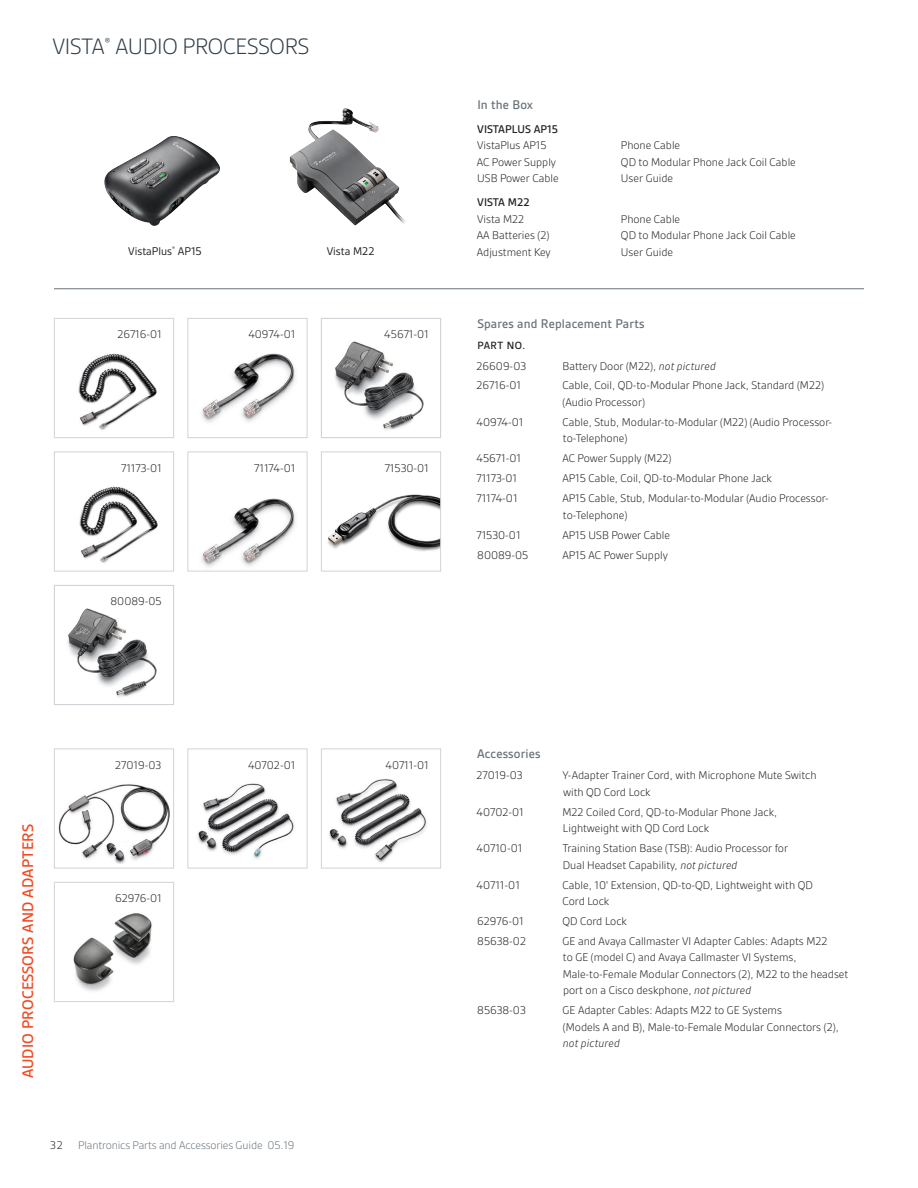
<style>
.page{position:relative;width:918px;height:1188px;background:#fff}
.page>*{position:absolute;margin:0;border:0;box-sizing:border-box;transform-origin:0 0}
._1__Page_Header_LEFT{font:300 24px "Gesta";letter-spacing:-.01em;color:#313e48}
._3__org_vertical_typ{font:500 16.5px "Gesta";letter-spacing:.01em;color:#f04a23}
._4__Gray_subhead{font:500 13.5px "Gesta";letter-spacing:.01em;color:#6a747b}
.C__Line_Items_Listin{font:300 12px/16.5px "Gesta";color:#231f20}
.C__In_the_Box_Listin{font:300 12px "Gesta";color:#231f20}
.D__Photo_Part_Number{font:300 12px "Gesta";color:#231f20}
.t1{font:300 12px "Gesta";letter-spacing:-.01em;color:#6a747b}
._5__product_name_cen{font:12px "Gesta";color:#231f20}
._6__in_the_box_subhe{font:500 12px "Gesta";color:#231f20}
.B__Part_No__subhead{font:500 11.25px "Gesta";letter-spacing:.04em;color:#231f20}
.s1{font-style:italic}
</style>
<div class="page">
<hr style="left:54px;top:288px;width:810px;height:1px;background:#6a747b">
<img style="left:290px;top:108px;width:116px;height:118px">
<img style="left:104px;top:136px;width:116px;height:90px">
<img style="left:79px;top:486px;width:79px;height:77px">
<div style="left:54px;top:452px;width:120px;height:120px;border:1px solid #d0d4d8"></div>
<img style="left:327px;top:494px;width:112px;height:58px">
<div style="left:321px;top:452px;width:120px;height:120px;border:1px solid #d0d4d8"></div>
<img style="left:201px;top:498px;width:95px;height:69px">
<div style="left:188px;top:452px;width:120px;height:120px;border:1px solid #d0d4d8"></div>
<img style="left:73px;top:913px;width:79px;height:78px">
<div style="left:54px;top:882px;width:120px;height:120px;border:1px solid #d0d4d8"></div>
<img style="left:329px;top:779px;width:98px;height:84px">
<div style="left:321px;top:748px;width:120px;height:120px;border:1px solid #d0d4d8"></div>
<div style="left:54px;top:748px;width:120px;height:120px;background:#fff;border:1px solid #d0d4d8"></div>
<img style="left:58px;top:784px;width:112px;height:76px">
<img style="left:104px;top:842px;width:23px;height:22px">
<div style="left:188px;top:748px;width:120px;height:120px;background:#fff;border:1px solid #d0d4d8"></div>
<img style="left:198px;top:783px;width:96px;height:76px">
<img style="left:67px;top:608px;width:90px;height:90px">
<div style="left:54px;top:585px;width:120px;height:120px;border:1px solid #d0d4d8"></div>
<img style="left:78px;top:353px;width:79px;height:77px">
<div style="left:54px;top:318px;width:120px;height:120px;border:1px solid #d0d4d8"></div>
<img style="left:201px;top:353px;width:95px;height:70px">
<div style="left:188px;top:318px;width:120px;height:120px;border:1px solid #d0d4d8"></div>
<img style="left:334px;top:341px;width:90px;height:90px">
<div style="left:321px;top:318px;width:120px;height:120px;border:1px solid #d0d4d8"></div>
<p class="_1__Page_Header_LEFT" style="left:52px;top:32px;width:258px">VISTA<sup>®</sup> AUDIO PROCESSORS</p>
<p class="_5__product_name_cen" style="left:128px;top:244px;width:75px">VistaPlus<sup>®</sup> AP15</p>
<p class="_5__product_name_cen" style="left:327px;top:244px;width:49px">Vista M22</p>
<p class="D__Photo_Part_Number" style="left:117px;top:327px;width:46px">26716-01</p>
<p class="D__Photo_Part_Number" style="left:248px;top:327px;width:49px">40974-01</p>
<p class="D__Photo_Part_Number" style="left:384px;top:328px;width:46px">45671-01</p>
<p class="D__Photo_Part_Number" style="left:121px;top:461px;width:42px">71173-01</p>
<p class="D__Photo_Part_Number" style="left:254px;top:461px;width:43px">71174-01</p>
<p class="D__Photo_Part_Number" style="left:385px;top:461px;width:46px">71530-01</p>
<p class="D__Photo_Part_Number" style="left:111px;top:595px;width:53px">80089-05</p>
<p class="_4__Gray_subhead" style="left:477px;top:97px;width:57px">In the Box</p>
<p class="_6__in_the_box_subhe" style="left:477px;top:122px;width:82px">VISTAPLUS AP15</p>
<p class="C__In_the_Box_Listin" style="left:477px;top:139px;width:71px">VistaPlus AP15</p>
<p class="C__In_the_Box_Listin" style="left:621px;top:139px;width:61px">Phone Cable</p>
<p class="C__In_the_Box_Listin" style="left:477px;top:155px;width:81px">AC Power Supply</p>
<p class="C__In_the_Box_Listin" style="left:621px;top:155px;width:176px">QD to Modular Phone Jack Coil Cable</p>
<p class="C__In_the_Box_Listin" style="left:477px;top:172px;width:83px">USB Power Cable</p>
<p class="C__In_the_Box_Listin" style="left:621px;top:172px;width:54px">User Guide</p>
<p class="_6__in_the_box_subhe" style="left:477px;top:196px;width:54px">VISTA M22</p>
<p class="C__In_the_Box_Listin" style="left:477px;top:212px;width:49px">Vista M22</p>
<p class="C__In_the_Box_Listin" style="left:621px;top:212px;width:61px">Phone Cable</p>
<p class="C__In_the_Box_Listin" style="left:477px;top:229px;width:74px">AA Batteries (2)</p>
<p class="C__In_the_Box_Listin" style="left:621px;top:229px;width:176px">QD to Modular Phone Jack Coil Cable</p>
<p class="C__In_the_Box_Listin" style="left:477px;top:245px;width:76px">Adjustment Key</p>
<p class="C__In_the_Box_Listin" style="left:621px;top:245px;width:54px">User Guide</p>
<p class="_4__Gray_subhead" style="left:477px;top:316px;width:169px">Spares and Replacement Parts</p>
<p class="B__Part_No__subhead" style="left:478px;top:339px;width:49px">PART NO.</p>
<p class="C__Line_Items_Listin" style="left:477px;top:357px;width:51px">26609-03</p>
<p class="C__Line_Items_Listin" style="left:562px;top:357px;width:155px">Battery Door (M22), <span class="s1">not pictured</span></p>
<p class="C__Line_Items_Listin" style="left:477px;top:377px;width:46px">26716-01</p>
<p class="C__Line_Items_Listin" style="left:562px;top:377px;width:263px">Cable, Coil, QD-to-Modular Phone Jack, Standard (M22) (Audio Processor)</p>
<p class="C__Line_Items_Listin" style="left:477px;top:414px;width:49px">40974-01</p>
<p class="C__Line_Items_Listin" style="left:562px;top:414px;width:271px">Cable, Stub, Modular-to-Modular (M22) (Audio Processor&shy;to-Telephone)</p>
<p class="C__Line_Items_Listin" style="left:477px;top:450px;width:46px">45671-01</p>
<p class="C__Line_Items_Listin" style="left:562px;top:450px;width:110px">AC Power Supply (M22)</p>
<p class="C__Line_Items_Listin" style="left:476px;top:470px;width:42px">71173-01</p>
<p class="C__Line_Items_Listin" style="left:562px;top:470px;width:211px">AP15 Cable, Coil, QD-to-Modular Phone Jack</p>
<p class="C__Line_Items_Listin" style="left:476px;top:490px;width:43px">71174-01</p>
<p class="C__Line_Items_Listin" style="left:562px;top:490px;width:268px">AP15 Cable, Stub, Modular-to-Modular (Audio Processor&shy;to-Telephone)</p>
<p class="C__Line_Items_Listin" style="left:476px;top:526px;width:46px">71530-01</p>
<p class="C__Line_Items_Listin" style="left:562px;top:526px;width:109px">AP15 USB Power Cable</p>
<p class="C__Line_Items_Listin" style="left:477px;top:546px;width:53px">80089-05</p>
<p class="C__Line_Items_Listin" style="left:563px;top:546px;width:107px">AP15 AC Power Supply</p>
<p class="_3__org_vertical_typ" style="left:18px;top:1078px;width:256px;rotate:-90deg">AUDIO PROCESSORS AND ADAPTERS</p>
<p class="D__Photo_Part_Number" style="left:115px;top:758px;width:48px">27019-03</p>
<p class="D__Photo_Part_Number" style="left:248px;top:758px;width:49px">40702-01</p>
<p class="D__Photo_Part_Number" style="left:385px;top:758px;width:45px">40711-01</p>
<p class="D__Photo_Part_Number" style="left:115px;top:892px;width:48px">62976-01</p>
<p class="C__Line_Items_Listin" style="left:50px;top:1137px;width:14px">32</p>
<p class="t1" style="left:78px;top:1138px;width:218px">Plantronics Parts and Accessories Guide 05.19</p>
<p class="_4__Gray_subhead" style="left:477px;top:746px;width:65px">Accessories</p>
<p class="C__Line_Items_Listin" style="left:477px;top:767px;width:48px">27019-03</p>
<p class="C__Line_Items_Listin" style="left:562px;top:767px;width:256px">Y-Adapter Trainer Cord, with Microphone Mute Switch with QD Cord Lock</p>
<p class="C__Line_Items_Listin" style="left:477px;top:803px;width:49px">40702-01</p>
<p class="C__Line_Items_Listin" style="left:562px;top:803px;width:216px">M22 Coiled Cord, QD-to-Modular Phone Jack,<br>Lightweight with QD Cord Lock</p>
<p class="C__Line_Items_Listin" style="left:477px;top:840px;width:47px">40710-01</p>
<p class="C__Line_Items_Listin" style="left:562px;top:840px;width:227px">Training Station Base (TSB): Audio Processor for<br>Dual Headset Capability, <span class="s1">not pictured</span></p>
<p class="C__Line_Items_Listin" style="left:477px;top:876px;width:45px">40711-01</p>
<p class="C__Line_Items_Listin" style="left:562px;top:876px;width:252px">Cable, 10' Extension, QD-to-QD, Lightweight with QD<br>Cord Lock</p>
<p class="C__Line_Items_Listin" style="left:477px;top:913px;width:48px">62976-01</p>
<p class="C__Line_Items_Listin" style="left:563px;top:913px;width:66px">QD Cord Lock</p>
<p class="C__Line_Items_Listin" style="left:477px;top:933px;width:50px">85638-02</p>
<p class="C__Line_Items_Listin" style="left:563px;top:933px;width:287px">GE and Avaya Callmaster VI Adapter Cables: Adapts M22<br>to GE (model C) and Avaya Callmaster VI Systems, Male-to-Female Modular Connectors (2), M22 to the headset port on a Cisco deskphone, <span class="s1">not pictured</span></p>
<p class="C__Line_Items_Listin" style="left:477px;top:1002px;width:50px">85638-03</p>
<p class="C__Line_Items_Listin" style="left:563px;top:1002px;width:278px">GE Adapter Cables: Adapts M22 to GE Systems<br>(Models A and B), Male-to-Female Modular Connectors (2), <span class="s1">not pictured</span></p>
</div>
